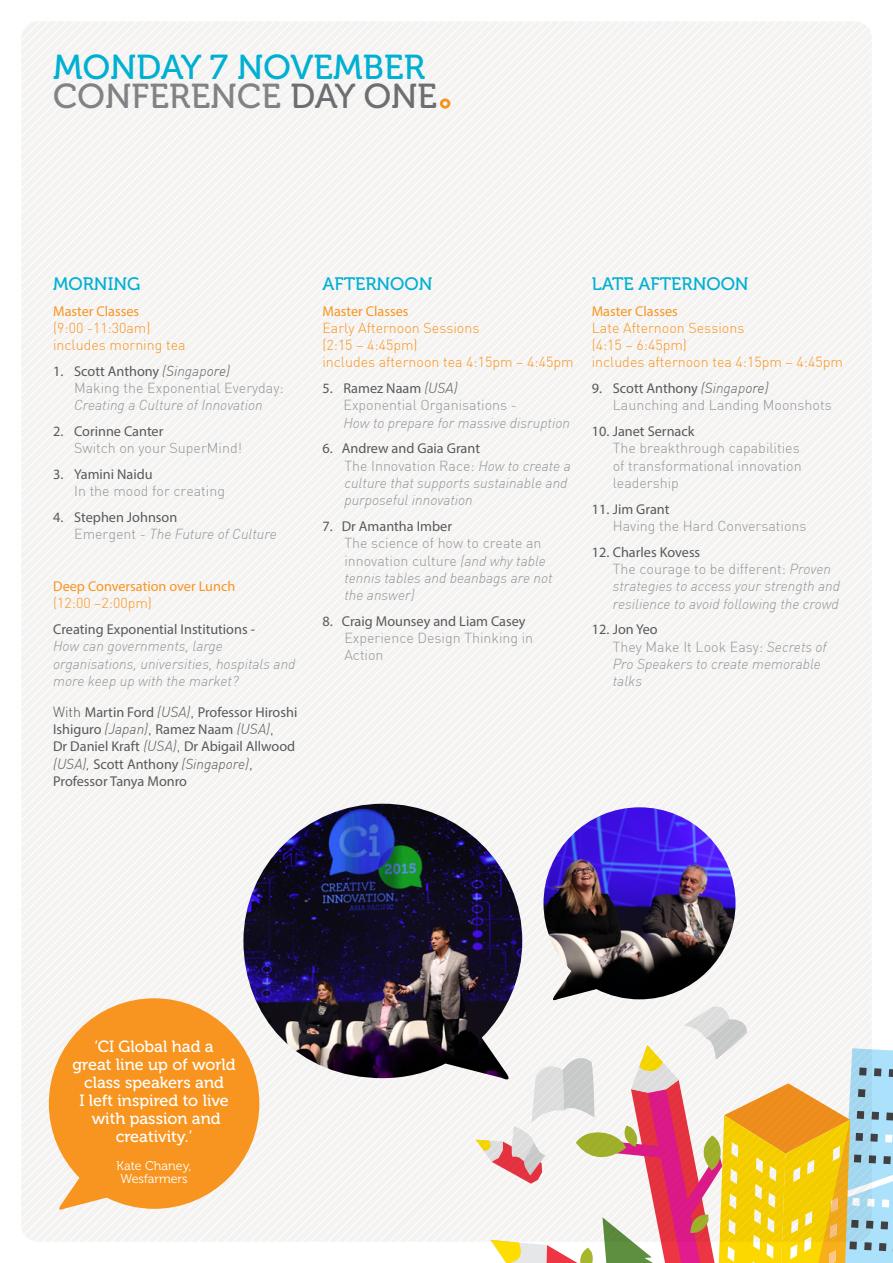
<style>
.page{position:relative;width:893px;height:1263px;background:#fff}
.page>*{position:absolute;margin:0;border:0;box-sizing:border-box;transform-origin:0 0}
.t1{font:34.5px/29.2px "Museo 500";color:#00b0d2}
.t2{font:18px "Museo 500";color:#00b0d2}
.t3{font:16.2px/18px "Museo 500";color:#fff;text-align:center}
.t4{font:italic 300 14.25px/17.2px "DIN";color:#939598}
.t5{font:14.25px/17.2px "Myriad Pro";color:#58595b}
.t6{font:300 14.25px/17.2px "DIN";color:#939598}
.t7{font:300 14.25px/17.2px "DIN";color:#f79520}
.t8{font:14.25px "Myriad Pro";color:#f79520}
.t9{font:italic 300 14.25px "DIN";color:#58595b}
.t10{font:12.6px/12.6px "Museo 300";color:#fff;text-align:center}
.s1{color:#808285}
.s2{color:#6d6e71}
.s3{font-family:"DIN";font-weight:300;font-style:italic}
.s4{font-family:"DIN";font-weight:300;font-style:italic;color:#6d6e71}
.s5{font-style:normal}
.s6{font-family:"DIN";font-weight:300}
.s7{font-family:"Myriad Pro";font-weight:400;font-style:normal}
</style>
<div class="page">
<img style="left:243px;top:804px;width:232px;height:277px">
<svg style="left:475px;top:22px;width:418px;height:1241px"></svg>
<svg style="left:49px;top:998px;width:210px;height:215px;fill:#f79520"></svg>
<img style="left:543px;top:807px;width:192px;height:195px">
<svg style="left:440px;top:98px;width:10px;height:11px"></svg>
<h1 class="t1" style="left:53px;top:53px;width:385px">MONDAY 7 NOVEMBER<br><span class="s1">CONFERENCE</span> <span class="s2">DAY ONE</span></h1>
<p class="t2" style="left:53px;top:274px;width:89px">MORNING</p>
<p class="t8" style="left:53px;top:302px;width:88px">Master Classes</p>
<p class="t7" style="left:53px;top:319px;width:134px">(9:00 -11:30am) includes morning tea</p>
<p class="t5" style="left:53px;top:362px;width:178px">1. Scott Anthony <span class="s3">(Si</span><span class="s4">ngap</span><span class="s3">ore)</span></p>
<p class="t6" style="left:74px;top:379px;width:211px">Making the Exponential Everyday:</p>
<p class="t4" style="left:74px;top:397px;width:190px">Creating a Culture of Innovation</p>
<p class="t5" style="left:53px;top:423px;width:112px">2. Corinne Canter</p>
<p class="t6" style="left:74px;top:440px;width:169px">Switch on your SuperMind!</p>
<p class="t5" style="left:53px;top:466px;width:101px">3. Yamini Naidu</p>
<p class="t6" style="left:74px;top:483px;width:152px">In the mood for creating</p>
<p class="t5" style="left:53px;top:509px;width:126px">4. Stephen Johnson</p>
<p class="t4" style="left:74px;top:526px;width:204px"><span class="s5">Emergent -</span> The Future of Culture</p>
<p class="t8" style="left:53px;top:577px;width:184px">Deep Conversation over Lunch</p>
<p class="t7" style="left:53px;top:594px;width:100px">(12:00 –2:00pm)</p>
<p class="t5" style="left:53px;top:620px;width:203px">Creating Exponential Institutions -</p>
<p class="t4" style="left:53px;top:637px;width:244px">How can governments, large organisations, universities, hospitals and more keep up with the market?</p>
<p class="t5" style="left:53px;top:703px;width:246px"><span class="s6">With</span> Martin Ford <span class="s3">(USA)</span><span class="s6">,</span> Professor Hiroshi<br>Ishiguro <span class="s3">(Japan)</span><span class="s6">,</span> Ramez Naam <span class="s3">(USA)</span><span class="s6">,<br></span>Dr Daniel Kraft <span class="s3">(USA)</span><span class="s6">,</span> Dr Abigail Allwood</p>
<p class="t9" style="left:53px;top:755px;width:201px">(USA), <span class="s7">Scott Anthony</span> (Singapore)<span class="s5">,</span></p>
<p class="t5" style="left:53px;top:772px;width:135px">Professor Tanya Monro</p>
<p class="t2" style="left:322px;top:274px;width:112px">AFTERNOON</p>
<p class="t8" style="left:322px;top:302px;width:88px">Master Classes</p>
<p class="t7" style="left:322px;top:319px;width:253px">Early Afternoon Sessions<br>(2:15 – 4:45pm)<br>includes afternoon tea 4:15pm – 4:45pm</p>
<p class="t5" style="left:322px;top:380px;width:137px">5. Ramez Naam <span class="s3">(USA)</span></p>
<p class="t6" style="left:343px;top:397px;width:175px">Exponential Organisations -</p>
<p class="t4" style="left:343px;top:414px;width:228px">How to prepare for massive disruption</p>
<p class="t5" style="left:322px;top:440px;width:159px">6. Andrew and Gaia Grant</p>
<p class="t4" style="left:344px;top:457px;width:228px"><span class="s5">The Innovation Race:</span> How to create a culture that supports sustainable and purposeful innovation</p>
<p class="t5" style="left:322px;top:517px;width:131px">7. Dr Amantha Imber</p>
<p class="t4" style="left:344px;top:534px;width:210px"><span class="s5">The science of how to create an innovation culture</span> (and why table tennis tables and beanbags are not the answer)</p>
<p class="t5" style="left:322px;top:612px;width:205px">8. Craig Mounsey and Liam Casey</p>
<p class="t6" style="left:344px;top:629px;width:190px">Experience Design Thinking in<br>Action</p>
<p class="t2" style="left:592px;top:274px;width:158px">LATE AFTERNOON</p>
<p class="t8" style="left:592px;top:302px;width:88px">Master Classes</p>
<p class="t7" style="left:592px;top:319px;width:253px">Late Afternoon Sessions<br>(4:15 – 6:45pm)<br>includes afternoon tea 4:15pm – 4:45pm</p>
<p class="t5" style="left:592px;top:380px;width:178px">9. Scott Anthony <span class="s3">(Si</span><span class="s4">ngap</span><span class="s3">ore)</span></p>
<p class="t6" style="left:613px;top:397px;width:220px">Launching and Landing Moonshots</p>
<p class="t5" style="left:592px;top:423px;width:104px">10. Janet Sernack</p>
<p class="t6" style="left:613px;top:440px;width:190px">The breakthrough capabilities of transformational innovation leadership</p>
<p class="t5" style="left:592px;top:500px;width:79px">11. Jim Grant</p>
<p class="t6" style="left:613px;top:517px;width:195px">Having the Hard Conversations</p>
<p class="t5" style="left:592px;top:543px;width:110px">12. Charles Kovess</p>
<p class="t4" style="left:613px;top:560px;width:229px"><span class="s5">The courage to be different:</span> Proven strategies to access your strength and resilience to avoid following the crowd</p>
<p class="t5" style="left:592px;top:621px;width:67px">12. Jon Yeo</p>
<p class="t4" style="left:613px;top:638px;width:215px"><span class="s5">They Make It Look Easy:</span> Secrets of<br>Pro Speakers to create memorable talks</p>
<p class="t3" style="left:73px;top:1038px;width:165px">‘CI Global had a<br>great line up of world class speakers and<br>I left inspired to live with passion and creativity.’</p>
<p class="t10" style="left:117px;top:1160px;width:77px">Kate Chaney,<br>Wesfarmers</p>
</div>
